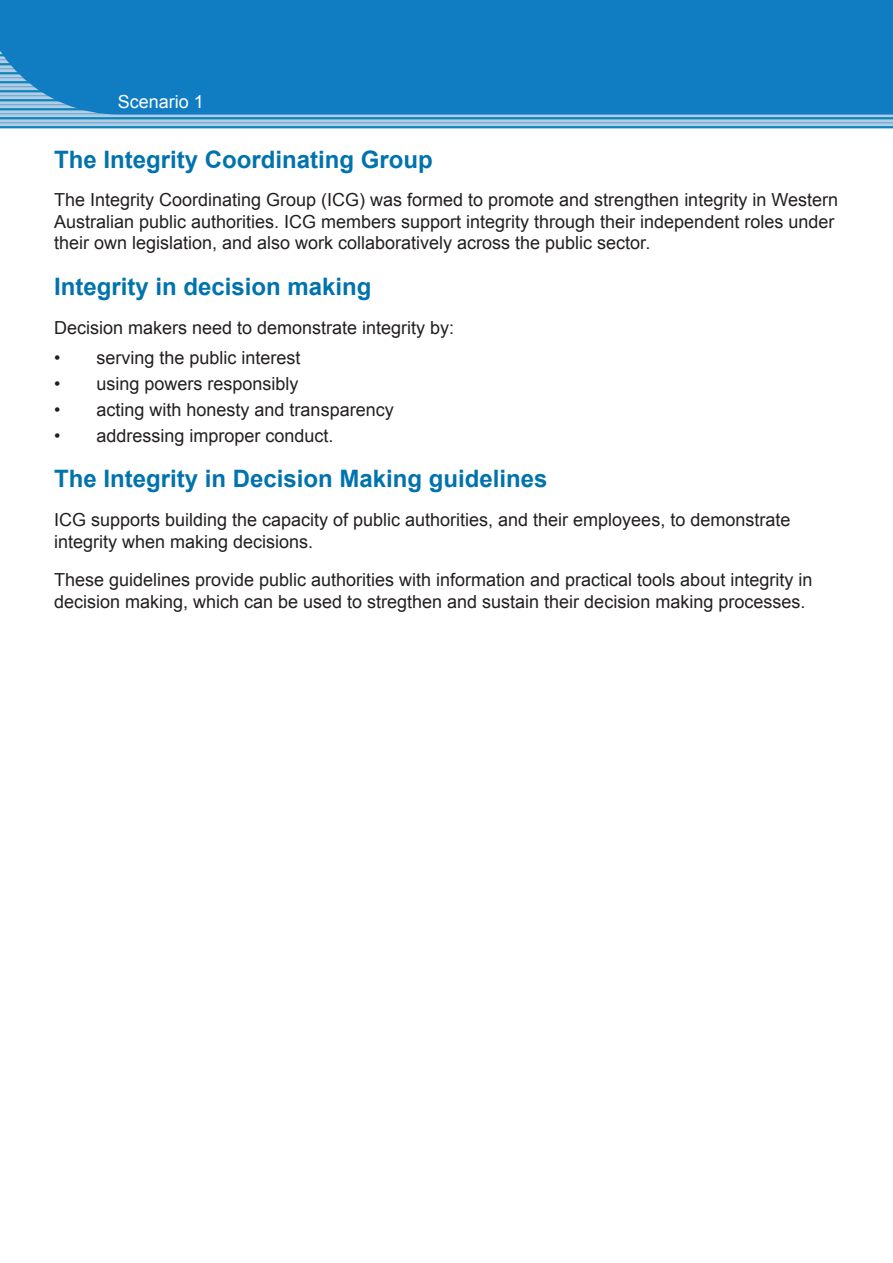
<style>
.page{position:relative;width:893px;height:1263px;background:#fff}
.page>*{position:absolute;margin:0;border:0;box-sizing:border-box;transform-origin:0 0}
.Heading{font:700 24px "Arial";color:#0073ae}
.Plain_Text{font:18px/21.6px "Arial";color:#231f20}
.Bullets{font:18px "Arial";color:#231f20}
.Sub_heading2{font:18px "Arial";color:#fff}
</style>
<div class="page">
<div style="left:0;top:0;width:893px;height:127px;background:linear-gradient(to right,#b1cde6,#b1cde6)"></div>
<hr style="left:0;top:117px;width:893px;height:2px;background:#0c85bb">
<hr style="left:0;top:126px;width:893px;height:2px;background:#0c85bb">
<hr style="left:0;top:122px;width:893px;height:1px;background:#6da7d1">
<div style="left:0;top:0;width:893px;height:115px;background:#107cc2"></div>
<p class="Sub_heading2" style="left:118px;top:90px;width:88px">Scenario 1</p>
<p class="Heading" style="left:54px;top:143px;width:380px">The Integrity Coordinating Group</p>
<p class="Plain_Text" style="left:54px;top:189px;width:786px">The Integrity Coordinating Group (ICG) was formed to promote and strengthen integrity in Western<br>Australian public authorities. ICG members support integrity through their independent roles under their own legislation, and also work collaboratively across the public sector.</p>
<p class="Heading" style="left:54px;top:271px;width:319px">Integrity in decision making</p>
<p class="Plain_Text" style="left:54px;top:317px;width:402px">Decision makers need to demonstrate integrity by:</p>
<p class="Bullets" style="left:54px;top:346px;width:248px">• serving the public interest</p>
<p class="Bullets" style="left:54px;top:372px;width:246px">• using powers responsibly</p>
<p class="Bullets" style="left:54px;top:398px;width:341px">• acting with honesty and transparency</p>
<p class="Bullets" style="left:54px;top:423px;width:281px">• addressing improper conduct.</p>
<p class="Heading" style="left:54px;top:463px;width:495px">The Integrity in Decision Making guidelines</p>
<p class="Plain_Text" style="left:54px;top:509px;width:738px">ICG supports building the capacity of public authorities, and their employees, to demonstrate integrity when making decisions.</p>
<p class="Plain_Text" style="left:54px;top:569px;width:760px">These guidelines provide public authorities with information and practical tools about integrity in decision making, which can be used to stregthen and sustain their decision making processes.</p>
</div>
